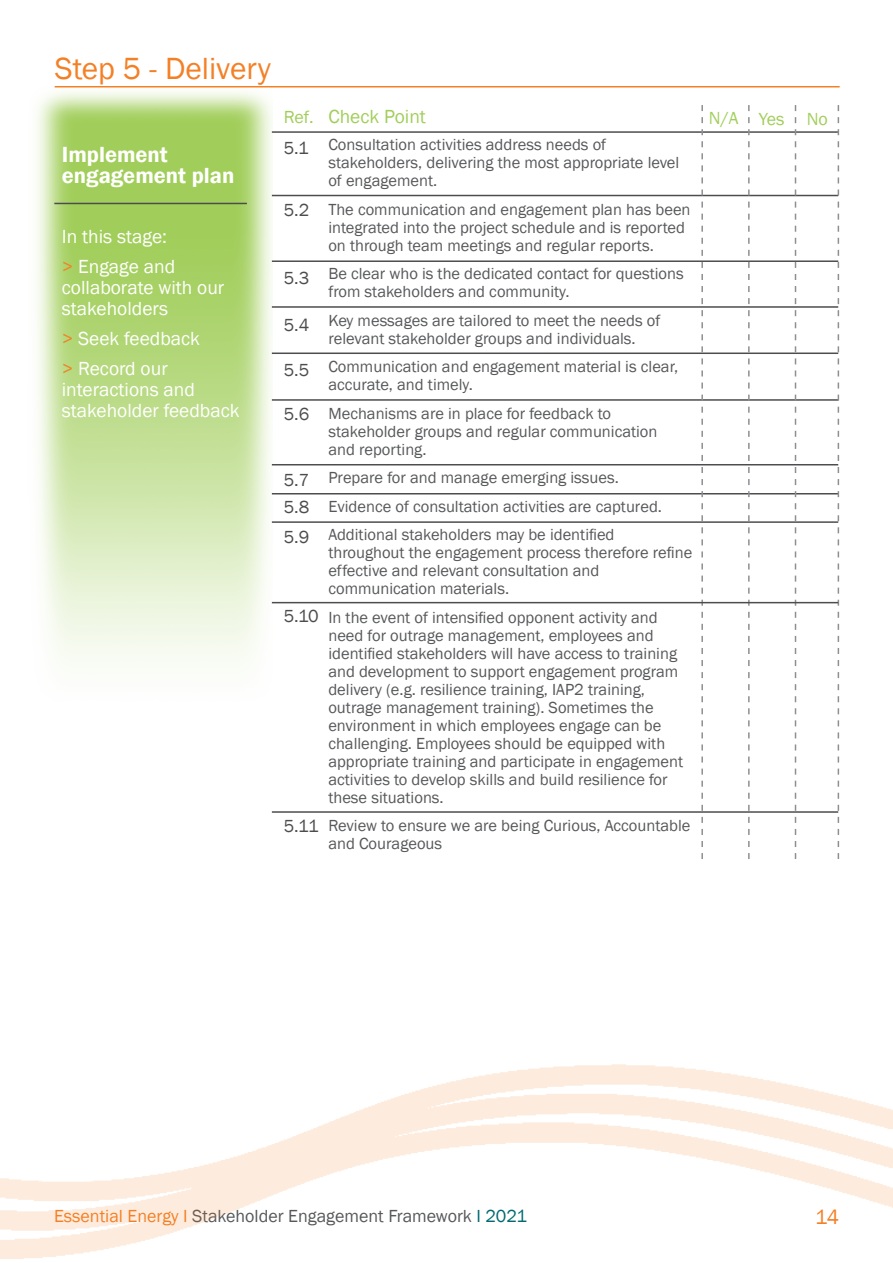
<style>
.page{position:relative;width:893px;height:1263px;background:#fff}
.page>*{position:absolute;margin:0;border:0;box-sizing:border-box;transform-origin:0 0}
.t1{font:31.5px "Franklin Gothic";color:#f48026}
.t2{font:600 22.5px/21px "Franklin Gothic";color:#fff}
.t3{font:21px "Franklin Gothic";color:#f48026}
.t4{font:19.5px/21px "Franklin Gothic";color:#fff}
.t5{font:19.5px "Franklin Gothic";color:#a1ce5a}
.t6{font:18px "Franklin Gothic";color:#57585a}
.t7{font:18px "Franklin Gothic";color:#4d4d4f}
.t8{font:18px "Franklin Gothic";color:#a1ce5a}
.t9{font:16.5px/18px "Franklin Gothic";color:#57585a}
.s1{color:#f48026}
.s2{color:#006a71}
</style>
<div class="page">
<img style="left:36px;top:87px;width:237px;height:726px">
<hr style="left:54px;top:203px;width:193px;height:1px;background:#4d4d4f">
<hr style="left:272px;top:131px;width:566px;height:2px;background:#4d4d4f">
<hr style="left:272px;top:195px;width:566px;height:1px;background:#4d4d4f">
<hr style="left:272px;top:260px;width:566px;height:2px;background:#4d4d4f">
<hr style="left:272px;top:306px;width:566px;height:2px;background:#4d4d4f">
<hr style="left:272px;top:352px;width:566px;height:2px;background:#4d4d4f">
<hr style="left:272px;top:399px;width:566px;height:2px;background:#4d4d4f">
<hr style="left:272px;top:493px;width:566px;height:1px;background:#4d4d4f">
<hr style="left:272px;top:521px;width:566px;height:2px;background:#4d4d4f">
<svg style="left:701px;top:105px;width:2px;height:754px"></svg>
<svg style="left:748px;top:105px;width:2px;height:754px"></svg>
<svg style="left:795px;top:105px;width:1px;height:754px"></svg>
<svg style="left:838px;top:105px;width:1px;height:754px"></svg>
<hr style="left:55px;top:86px;width:785px;height:1px;background:#f48026">
<hr style="left:272px;top:602px;width:566px;height:1px;background:#4d4d4f">
<hr style="left:272px;top:464px;width:566px;height:1px;background:#4d4d4f">
<hr style="left:272px;top:811px;width:566px;height:2px;background:#4d4d4f">
<img style="left:0;top:1064px;width:893px;height:195px">
<p class="t1" style="left:55px;top:49px;width:218px">Step 5 - Delivery</p>
<p class="t2" style="left:62px;top:144px;width:174px">Implement engagement plan</p>
<p class="t4" style="left:62px;top:227px;width:107px">In this stage:</p>
<p class="t4" style="left:62px;top:257px;width:164px"><span class="s1">&gt;</span> Engage and collaborate with our stakeholders</p>
<p class="t4" style="left:62px;top:329px;width:140px"><span class="s1">&gt;</span> Seek feedback</p>
<p class="t4" style="left:62px;top:359px;width:179px"><span class="s1">&gt;</span> Record our interactions and stakeholder feedback</p>
<p class="t8" style="left:284px;top:106px;width:32px">Ref.</p>
<p class="t7" style="left:284px;top:136px;width:26px">5.1</p>
<p class="t7" style="left:284px;top:199px;width:27px">5.2</p>
<p class="t7" style="left:284px;top:266px;width:27px">5.3</p>
<p class="t7" style="left:284px;top:314px;width:27px">5.4</p>
<p class="t7" style="left:284px;top:359px;width:27px">5.5</p>
<p class="t7" style="left:284px;top:402px;width:27px">5.6</p>
<p class="t7" style="left:284px;top:469px;width:27px">5.7</p>
<p class="t7" style="left:284px;top:496px;width:27px">5.8</p>
<p class="t7" style="left:284px;top:526px;width:27px">5.9</p>
<p class="t7" style="left:284px;top:605px;width:36px">5.10</p>
<p class="t7" style="left:284px;top:814px;width:37px">5.11</p>
<p class="t5" style="left:328px;top:105px;width:99px">Check Point</p>
<p class="t9" style="left:328px;top:136px;width:352px">Consultation activities address needs of stakeholders, delivering the most appropriate level of engagement.</p>
<p class="t9" style="left:328px;top:201px;width:364px">The communication and engagement plan has been integrated into the project schedule and is reported on through team meetings and regular reports.</p>
<p class="t9" style="left:328px;top:265px;width:357px">Be clear who is the dedicated contact for questions from stakeholders and community.</p>
<p class="t9" style="left:328px;top:312px;width:333px">Key messages are tailored to meet the needs of relevant stakeholder groups and individuals.</p>
<p class="t9" style="left:328px;top:358px;width:351px">Communication and engagement material is clear, accurate, and timely.</p>
<p class="t9" style="left:328px;top:405px;width:331px">Mechanisms are in place for feedback to stakeholder groups and regular communication and reporting.</p>
<p class="t9" style="left:328px;top:469px;width:292px">Prepare for and manage emerging issues.</p>
<p class="t9" style="left:328px;top:498px;width:335px">Evidence of consultation activities are captured.</p>
<p class="t9" style="left:328px;top:526px;width:365px">Additional stakeholders may be identified throughout the engagement process therefore refine effective and relevant consultation and communication materials.</p>
<p class="t9" style="left:328px;top:609px;width:356px">In the event of intensified opponent activity and need for outrage management, employees and identified stakeholders will have access to training and development to support engagement program delivery (e.g. resilience training, IAP2 training, outrage management training). Sometimes the environment in which employees engage can be challenging. Employees should be equipped with appropriate training and participate in engagement activities to develop skills and build resilience for these situations.</p>
<p class="t9" style="left:328px;top:817px;width:363px">Review to ensure we are being Curious, Accountable and Courageous</p>
<p class="t8" style="left:709px;top:106px;width:31px">N/A</p>
<p class="t8" style="left:759px;top:107px;width:27px">Yes</p>
<p class="t8" style="left:807px;top:108px;width:23px">No</p>
<p class="t6" style="left:54px;top:1204px;width:474px"><span class="s1">Essential Energy I</span> Stakeholder Engagement Framework <span class="s2">I 2021</span></p>
<p class="t3" style="left:815px;top:1204px;width:25px">14</p>
</div>
